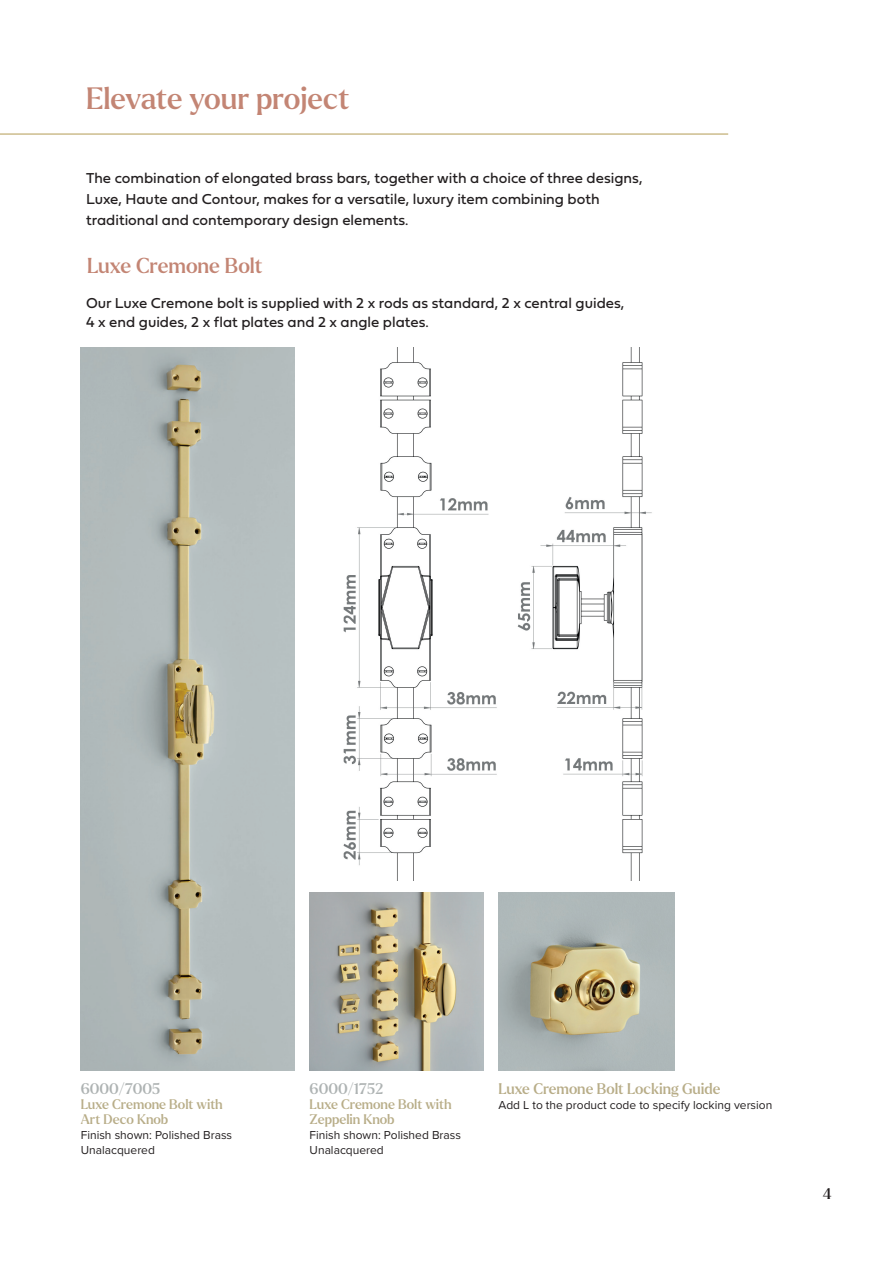
<style>
.page{position:relative;width:893px;height:1263px;background:#fff}
.page>*{position:absolute;margin:0;border:0;box-sizing:border-box;transform-origin:0 0}
.t1{font:500 30px "Larken";color:#c38574}
.t2{font:500 21px "Larken";letter-spacing:-.005em;color:#c38574}
.t3{font:15px/21px "Fieldwork Geo Regular";color:#231f20}
.t4{font:500 15px "Larken";color:#b8ad88}
.t5{font:500 15px "Larken";color:#aeb3b3}
.t6{font:500 15px "Larken";color:#231f20}
.t7{font:500 13.5px/15px "Larken";color:#b8ad88}
.t8{font:12px/15px "Proxima Nova";color:#231f20}
</style>
<div class="page">
<hr style="left:0;top:133px;width:728px;height:2px;background:#ccbc8d">
<img style="left:81px;top:347px;width:214px;height:723px">
<img style="left:310px;top:892px;width:174px;height:178px">
<img style="left:498px;top:892px;width:176px;height:178px">
<img style="left:343px;top:347px;width:309px;height:534px">
<h1 class="t1" style="left:86px;top:79px;width:265px">Elevate your project</h1>
<p class="t3" style="left:86px;top:167px;width:558px">The combination of elongated brass bars, together with a choice of three designs,<br>Luxe, Haute and Contour, makes for a versatile, luxury item combining both traditional and contemporary design elements.</p>
<h2 class="t2" style="left:87px;top:252px;width:177px">Luxe Cremone Bolt</h2>
<p class="t3" style="left:86px;top:293px;width:540px;line-height:19.5px">Our Luxe Cremone bolt is supplied with 2 x rods as standard, 2 x central guides,<br>4 x end guides, 2 x flat plates and 2 x angle plates.</p>
<p class="t5" style="left:81px;top:1079px;width:81px">6000/7005</p>
<p class="t7" style="left:81px;top:1097px;width:144px">Luxe Cremone Bolt with<br>Art Deco Knob</p>
<p class="t8" style="left:81px;top:1127px;width:153px">Finish shown: Polished Brass<br>Unalacquered</p>
<p class="t5" style="left:310px;top:1079px;width:75px">6000/1752</p>
<p class="t7" style="left:310px;top:1097px;width:144px">Luxe Cremone Bolt with<br>Zeppelin Knob</p>
<p class="t8" style="left:310px;top:1127px;width:153px">Finish shown: Polished Brass<br>Unalacquered</p>
<p class="t4" style="left:498px;top:1079px;width:223px">Luxe Cremone Bolt Locking Guide</p>
<p class="t8" style="left:498px;top:1097px;width:275px">Add L to the product code to specify locking version</p>
<p class="t6" style="left:823px;top:1184px;width:10px">4</p>
</div>
